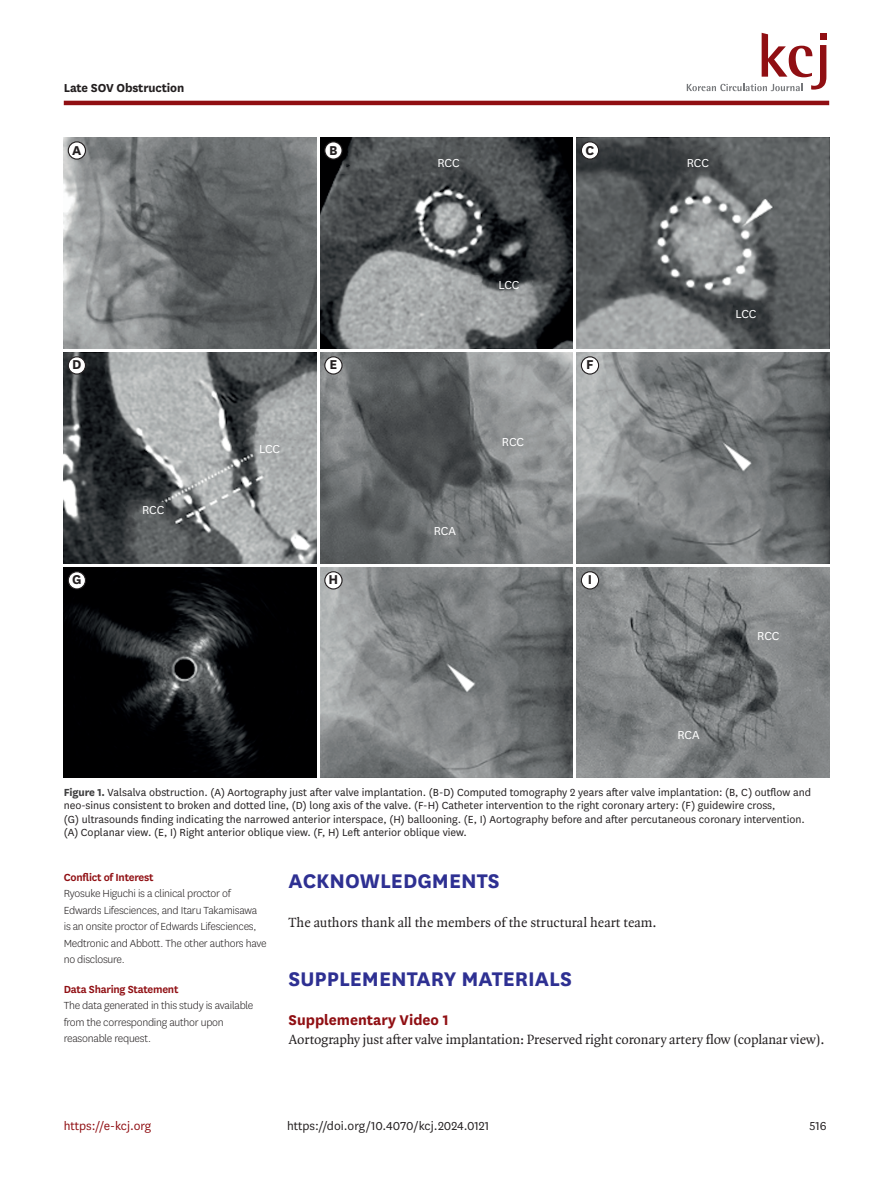
<style>
.page{position:relative;width:893px;height:1191px;background:#fff}
.page>*{position:absolute;margin:0;border:0;box-sizing:border-box;transform-origin:0 0}
.body_title1{font:700 23.1px "National";color:#2e3092}
.ack_title{font:700 23.1px "National";color:#2e3092}
.body_title2{font:700 16.5px "National";color:#900f13}
.t1{font:700 15px "National";color:#231f20}
.body_p_first{font:14.25px "Quadraat OT";letter-spacing:-.01em;color:#231f20}
.ack_p{font:14.25px "Quadraat OT";color:#231f20}
.t2{font:13.5px "National";color:#231f20}
.t3{font:13.5px "National";letter-spacing:-.005em;color:#fff}
.t4{font:700 13.5px "National";letter-spacing:-.01em;color:#231f20}
.t5{font:13.5px "National";color:#900f13}
.t6{font:12px/13.5px "National";color:#231f20}
.conflict_p{font:300 12px/16.5px "National";letter-spacing:-.02em;color:#231f20}
.conflict_title{font:600 12px "National";letter-spacing:-.02em;color:#900f13}
.s1{font-weight:700;color:#3e3e3f}
</style>
<div class="page">
<hr style="left:64px;top:101px;width:765px;height:4px;background:#900f13">
<div style="left:820px;top:34px;width:7px;height:6px;background:#900f13"></div>
<svg style="left:687px;top:33px;width:139px;height:58px"></svg>
<img style="left:64px;top:137px;width:252px;height:211px">
<img style="left:320px;top:137px;width:253px;height:211px">
<img style="left:577px;top:137px;width:252px;height:211px">
<img style="left:64px;top:352px;width:252px;height:211px">
<img style="left:320px;top:352px;width:253px;height:211px">
<img style="left:577px;top:352px;width:252px;height:211px">
<img style="left:64px;top:567px;width:252px;height:211px">
<img style="left:320px;top:567px;width:253px;height:211px">
<img style="left:577px;top:567px;width:252px;height:211px">
<div style="left:68px;top:142px;width:17px;height:17px;background:#fff;border-radius:50%"></div>
<div style="left:68px;top:141px;width:18px;height:19px;border:1px solid #231f20;border-radius:50%"></div>
<div style="left:325px;top:142px;width:17px;height:17px;background:#fff;border-radius:50%"></div>
<div style="left:324px;top:141px;width:19px;height:19px;border:1px solid #231f20;border-radius:50%"></div>
<div style="left:68px;top:357px;width:17px;height:17px;background:#fff;border-radius:50%"></div>
<div style="left:68px;top:356px;width:18px;height:18px;border:1px solid #231f20;border-radius:50%"></div>
<div style="left:325px;top:357px;width:17px;height:17px;background:#fff;border-radius:50%"></div>
<div style="left:324px;top:356px;width:19px;height:18px;border:1px solid #231f20;border-radius:50%"></div>
<div style="left:581px;top:142px;width:18px;height:17px;background:#fff;border-radius:50%"></div>
<div style="left:581px;top:141px;width:18px;height:19px;border:1px solid #231f20;border-radius:50%"></div>
<div style="left:581px;top:357px;width:18px;height:17px;background:#fff;border-radius:50%"></div>
<div style="left:581px;top:356px;width:18px;height:18px;border:1px solid #231f20;border-radius:50%"></div>
<div style="left:68px;top:572px;width:17px;height:17px;background:#fff;border-radius:50%"></div>
<div style="left:68px;top:571px;width:18px;height:18px;border:1px solid #231f20;border-radius:50%"></div>
<div style="left:325px;top:572px;width:17px;height:17px;background:#fff;border-radius:50%"></div>
<div style="left:324px;top:571px;width:19px;height:18px;border:1px solid #231f20;border-radius:50%"></div>
<div style="left:581px;top:572px;width:18px;height:17px;background:#fff;border-radius:50%"></div>
<div style="left:581px;top:571px;width:18px;height:18px;border:1px solid #231f20;border-radius:50%"></div>
<p class="t4" style="left:64px;top:78px;width:122px">Late SOV Obstruction</p>
<p class="t1" style="left:72px;top:139px;width:11px">A</p>
<p class="t1" style="left:329px;top:139px;width:10px">B</p>
<p class="t1" style="left:72px;top:354px;width:11px">D</p>
<p class="t1" style="left:329px;top:354px;width:9px">E</p>
<p class="t3" style="left:142px;top:501px;width:24px">RCC</p>
<p class="t3" style="left:259px;top:440px;width:23px">LCC</p>
<p class="t3" style="left:437px;top:154px;width:24px">RCC</p>
<p class="t3" style="left:498px;top:276px;width:23px">LCC</p>
<p class="t3" style="left:434px;top:522px;width:24px">RCA</p>
<p class="t3" style="left:502px;top:432px;width:24px">RCC</p>
<p class="t1" style="left:586px;top:139px;width:10px">C</p>
<p class="t1" style="left:586px;top:354px;width:9px">F</p>
<p class="t1" style="left:72px;top:569px;width:11px">G</p>
<p class="t1" style="left:329px;top:569px;width:11px">H</p>
<p class="t1" style="left:588px;top:569px;width:6px">I</p>
<p class="t3" style="left:687px;top:154px;width:24px">RCC</p>
<p class="t3" style="left:735px;top:305px;width:23px">LCC</p>
<p class="t3" style="left:677px;top:726px;width:24px">RCA</p>
<p class="t3" style="left:757px;top:627px;width:24px">RCC</p>
<p class="t6" style="left:64px;top:784px;width:749px"><span class="s1">Figure 1.</span> Valsalva obstruction. (A) Aortography just after valve implantation. (B-D) Computed tomography 2 years after valve implantation: (B, C) outflow and neo-sinus consistent to broken and dotted line, (D) long axis of the valve. (F-H) Catheter intervention to the right coronary artery: (F) guidewire cross,<br>(G) ultrasounds finding indicating the narrowed anterior interspace, (H) ballooning. (E, I) Aortography before and after percutaneous coronary intervention. (A) Coplanar view. (E, I) Right anterior oblique view. (F, H) Left anterior oblique view.</p>
<p class="conflict_title" style="left:64px;top:869px;width:91px">Conflict of Interest</p>
<p class="conflict_p" style="left:64px;top:885px;width:204px">Ryosuke Higuchi is a clinical proctor of Edwards Lifesciences, and Itaru Takamisawa is an onsite proctor of Edwards Lifesciences, Medtronic and Abbott. The other authors have no disclosure.</p>
<p class="conflict_title" style="left:64px;top:980px;width:116px">Data Sharing Statement</p>
<p class="conflict_p" style="left:64px;top:997px;width:191px">The data generated in this study is available from the corresponding author upon reasonable request.</p>
<p class="ack_title" style="left:289px;top:865px;width:213px">ACKNOWLEDGMENTS</p>
<p class="ack_p" style="left:289px;top:913px;width:370px">The authors thank all the members of the structural heart team.</p>
<p class="body_title1" style="left:289px;top:962px;width:285px">SUPPLEMENTARY MATERIALS</p>
<p class="body_title2" style="left:289px;top:1008px;width:162px">Supplementary Video 1</p>
<p class="body_p_first" style="left:289px;top:1030px;width:537px">Aortography just after valve implantation: Preserved right coronary artery flow (coplanar view).</p>
<p class="t5" style="left:64px;top:1116px;width:89px">https://e-kcj.org</p>
<p class="t2" style="left:287px;top:1116px;width:204px">https://doi.org/10.4070/kcj.2024.0121</p>
<p class="t2" style="left:809px;top:1116px;width:19px">516</p>
</div>
